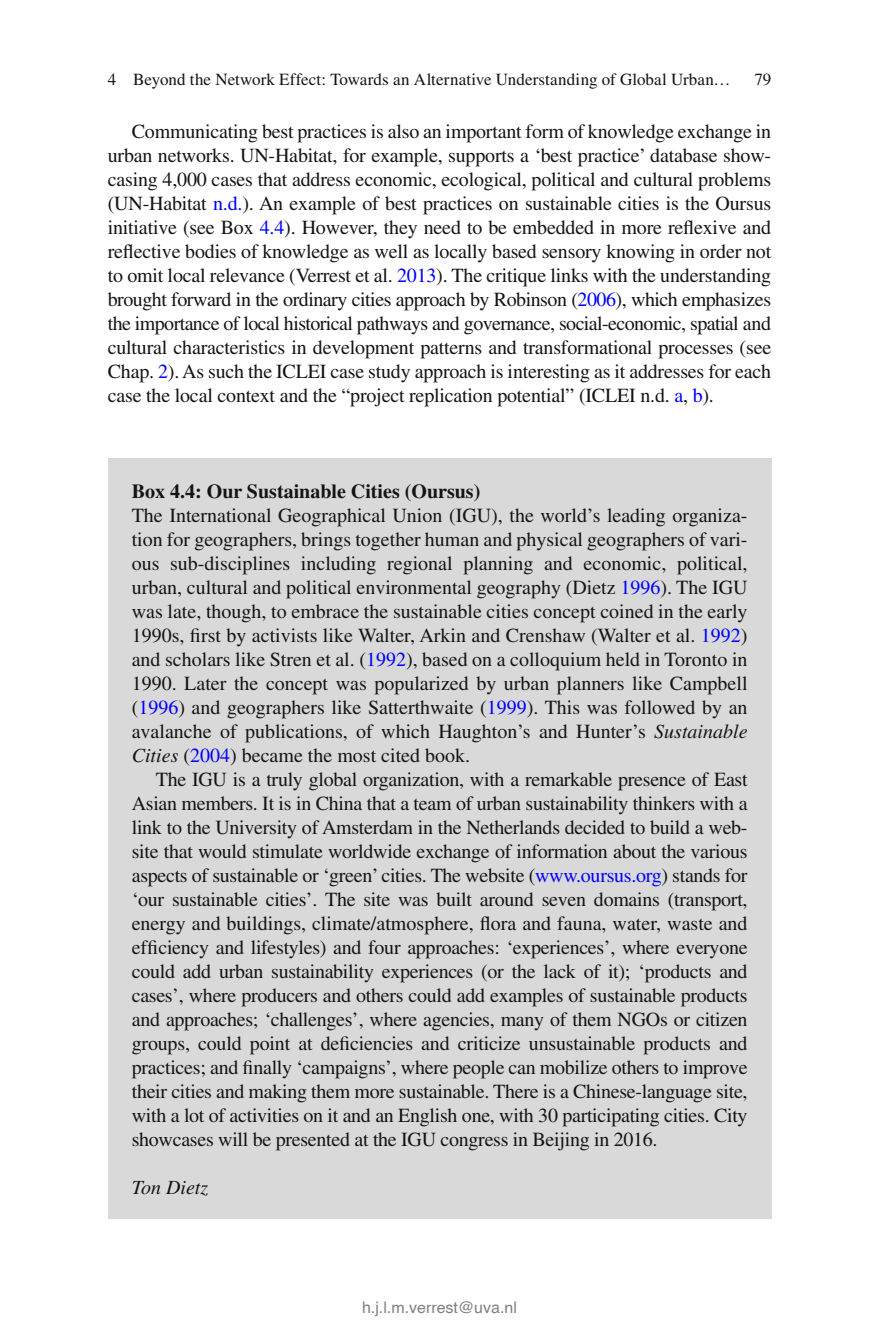
<style>
.page{position:relative;width:879px;height:1333px;background:#fff}
.page>*{position:absolute;margin:0;border:0;box-sizing:border-box;transform-origin:0 0}
.t1{font:20px/24px "Jfwkrh Lblldk Ybjhcr Rrxhqc Times";letter-spacing:-.01em;color:#131413;text-align:justify}
.t2{font:700 20px "Ccjjrd Mgxngc Xcrynd Dprggm Times";color:#131413}
.t3{font:italic 20px "Lrgjdt Yflcwq Vsxjhm Dfplqr Times";color:#131413}
.t4{font:17px "Jfwkrh Lblldk Ybjhcr Rrxhqc Times";color:#131413}
.t5{font:16px "Helvetica";color:#808080}
.s1{color:#00f}
.s2{font-family:"Lrgjdt Yflcwq Vsxjhm Dfplqr Times";font-style:italic}
</style>
<div class="page">
<div style="left:108px;top:458px;width:663px;height:759px;background:#d9d9d9"></div>
<p class="t4" style="left:108px;top:73px;width:624px">4 Beyond the Network Effect: Towards an Alternative Understanding of Global Urban…</p>
<p class="t4" style="left:754px;top:73px;width:18px">79</p>
<p class="t1" style="left:108px;top:121px;width:665px;text-indent:24px">Communicating best practices is also an important form of knowledge exchange in urban networks. UN-Habitat , for example, supports a ‘best practice’ database show&shy;casing 4,000 cases that address economic, ecological, political and cultural problems (UN-Habitat <span class="s1">n.d.</span> ). An example of best practices on sustainable cities is the Oursus initiative (see Box <span class="s1">4.4</span> ). However, they need to be embedded in more reflexive and reflective bodies of knowledge as well as locally based sensory knowing in order not to omit local relevance (Verrest et al. <span class="s1">2013</span> ). The critique links with the understanding brought forward in the ordinary cities approach by Robinson ( <span class="s1">2006</span> ), which emphasizes the importance of local historical pathways and governance, social-economic, spatial and cultural characteristics in development patterns and transformational processes (see Chap. <span class="s1">2</span>). As such the ICLEI case study approach is interesting as it addresses for each case the local context and the “project replication potential” (ICLEI n.d. <span class="s1">a</span> , <span class="s1">b</span> ).</p>
<p class="t2" style="left:132px;top:483px;width:350px">Box 4.4: Our Sustainable Cities (Oursus)</p>
<p class="t1" style="left:132px;top:505px;width:617px">The International Geographical Union (IGU), the world’s leading organiza&shy;tion for geographers, brings together human and physical geographers of vari&shy;ous sub-disciplines including regional planning and economic, political, urban, cultural and political environmental geography (Dietz <span class="s1">1996</span> ). The IGU was late, though, to embrace the sustainable cities concept coined in the early 1990s, first by activists like Walter, Arkin and Crenshaw (Walter et al. <span class="s1">1992</span> ) and scholars like Stren et al. ( <span class="s1">1992</span> ), based on a colloquium held in Toronto in 1990. Later the concept was popularized by urban planners like Campbell ( <span class="s1">1996</span> ) and geographers like Satterthwaite ( <span class="s1">1999</span> ). This was followed by an avalanche of publications, of which Haughton’s and Hunter’s <span class="s2">Sustainable Cities</span> ( <span class="s1">2004</span> ) became the most cited book.</p>
<p class="t1" style="left:132px;top:769px;width:617px;text-indent:24px">The IGU is a truly global organization, with a remarkable presence of East Asian members. It is in China that a team of urban sustainability thinkers with a link to the University of Amsterdam in the Netherlands decided to build a web&shy;site that would stimulate worldwide exchange of information about the various aspects of sustainable or ‘green’ cities. The website (<span class="s1">www.oursus.org</span>) stands for ‘our sustainable cities’. The site was built around seven domains (transport, energy and buildings, climate/atmosphere, flora and fauna, water, waste and efficiency and lifestyles) and four approaches: ‘experiences’, where everyone could add urban sustainability experiences (or the lack of it); ‘products and cases’, where producers and others could add examples of sustainable products and approaches; ‘challenges’, where agencies, many of them NGOs or citizen groups, could point at deficiencies and criticize unsustainable products and practices; and finally ‘campaigns’, where people can mobilize others to improve their cities and making them more sustainable. There is a Chinese-language site, with a lot of activities on it and an English one, with 30 participating cities. City showcases will be presented at the IGU congress in Beijing in 2016.</p>
<p class="t3" style="left:132px;top:1179px;width:78px">Ton Dietz</p>
<p class="t5" style="left:362px;top:1297px;width:156px">h.j.l.m.verrest@uva.nl</p>
</div>
